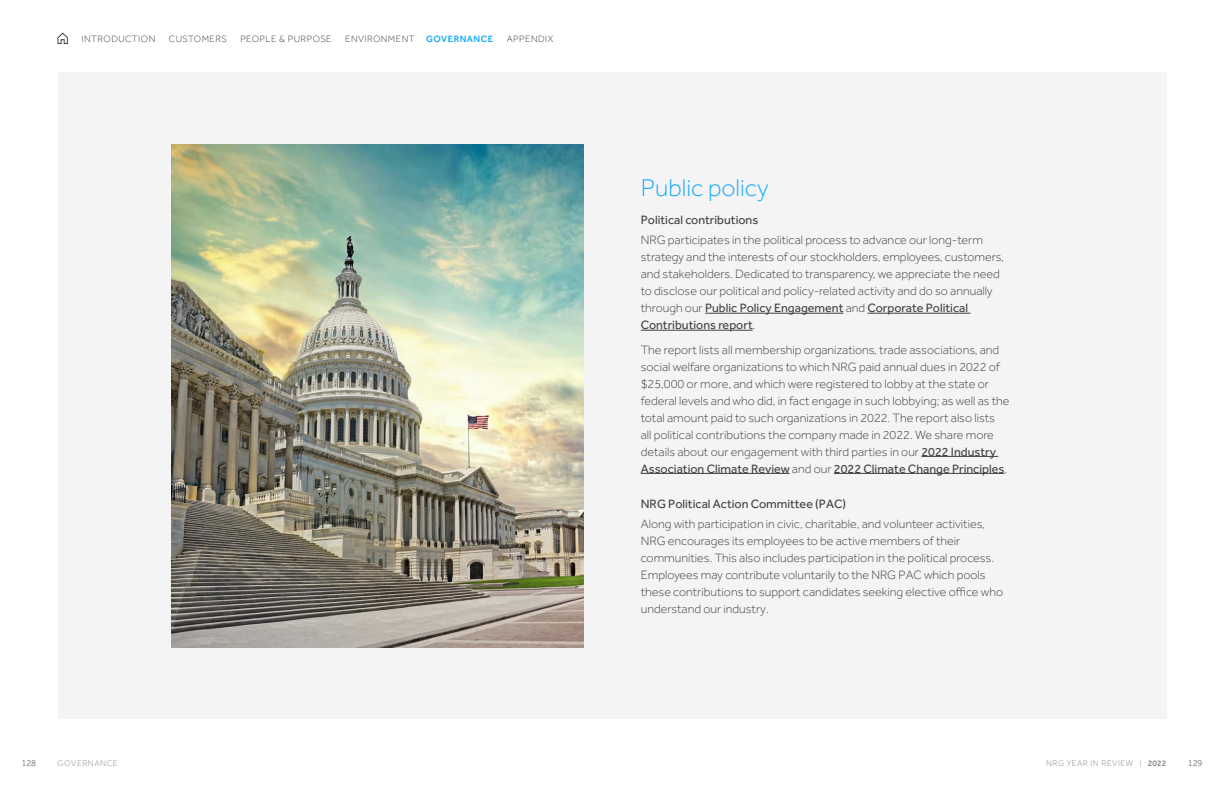
<style>
.page{position:relative;width:1224px;height:792px;background:#fff}
.page>*{position:absolute;margin:0;border:0;box-sizing:border-box;transform-origin:0 0}
.Subhead_MidBlue{font:300 25px "Effra";color:#18aafd}
.Body_Copy_Blk{font:300 12.5px/17px "Effra";color:#414141}
.Body_Copy_Blk_Last_Paragraph{font:300 12.5px/17px "Effra";color:#414141}
.Sub_Subhead_Dark_Gray{font:12.5px "Effra";color:#414141}
.t1{font:300 9.5px "Effra";letter-spacing:.05em;color:#414141}
.t2{font:300 9px "Effra";color:#414141}
.t3{font:300 8.5px "Effra";letter-spacing:.06em;color:#888}
.s1{font-weight:500;color:#18aafd}
.s2{font-weight:400}
.s3{font-weight:500}
</style>
<div class="page">
<div style="left:58px;top:73px;width:1108px;height:646px;background:#f4f4f5"></div>
<hr style="left:705px;top:313px;width:138px;height:1px;background:#414141">
<hr style="left:868px;top:313px;width:102px;height:1px;background:#414141">
<hr style="left:641px;top:330px;width:112px;height:1px;background:#414141">
<hr style="left:921px;top:456px;width:77px;height:1px;background:#414141">
<hr style="left:641px;top:473px;width:149px;height:1px;background:#414141">
<hr style="left:834px;top:473px;width:170px;height:1px;background:#414141">
<img style="left:171px;top:144px;width:412px;height:504px">
<svg style="left:57px;top:32px;width:11px;height:12px"></svg>
<p class="t1" style="left:82px;top:34px;width:75px">INTRODUCTION</p>
<p class="t1" style="left:169px;top:34px;width:59px">CUSTOMERS</p>
<p class="t1" style="left:240px;top:34px;width:93px">PEOPLE &amp; PURPOSE</p>
<p class="t1" style="left:345px;top:34px;width:149px">ENVIRONMENT <span class="s1">GOVERNANCE</span></p>
<p class="t1" style="left:507px;top:34px;width:48px">APPENDIX</p>
<p class="Subhead_MidBlue" style="left:641px;top:174px;width:129px">Public policy</p>
<p class="Sub_Subhead_Dark_Gray" style="left:641px;top:212px;width:119px">Political contributions</p>
<p class="Body_Copy_Blk" style="left:641px;top:232px;width:365px">NRG participates in the political process to advance our long-term strategy and the interests of our stockholders, employees, customers, and stakeholders. Dedicated to transparency, we appreciate the need to disclose our political and policy-related activity and do so annually through our <span class="s2">Public Policy Engagement</span> and <span class="s2">Corporate Political Contributions report</span>.</p>
<p class="Body_Copy_Blk_Last_Paragraph" style="left:641px;top:341px;width:370px">The report lists all membership organizations, trade associations, and social welfare organizations to which NRG paid annual dues in 2022 of $25,000 or more, and which were registered to lobby at the state or federal levels and who did, in fact engage in such lobbying; as well as the total amount paid to such organizations in 2022. The report also lists<br>all political contributions the company made in 2022. We share more details about our engagement with third parties in our <span class="s2">2022 Industry Association Climate Review</span> and our <span class="s2">2022 Climate Change Principles</span>.</p>
<p class="Sub_Subhead_Dark_Gray" style="left:641px;top:496px;width:207px">NRG Political Action Committee (PAC)</p>
<p class="Body_Copy_Blk" style="left:641px;top:515px;width:364px">Along with participation in civic, charitable, and volunteer activities, NRG encourages its employees to be active members of their communities. This also includes participation in the political process.<br>Employees may contribute voluntarily to the NRG PAC which pools these contributions to support candidates seeking elective office who understand our industry.</p>
<p class="t2" style="left:21px;top:758px;width:16px">128</p>
<p class="t3" style="left:58px;top:758px;width:62px">GOVERNANCE</p>
<p class="t3" style="left:1046px;top:758px;width:122px">NRG YEAR IN REVIEW I <span class="s3">2022</span></p>
<p class="t2" style="left:1188px;top:758px;width:16px">129</p>
</div>
